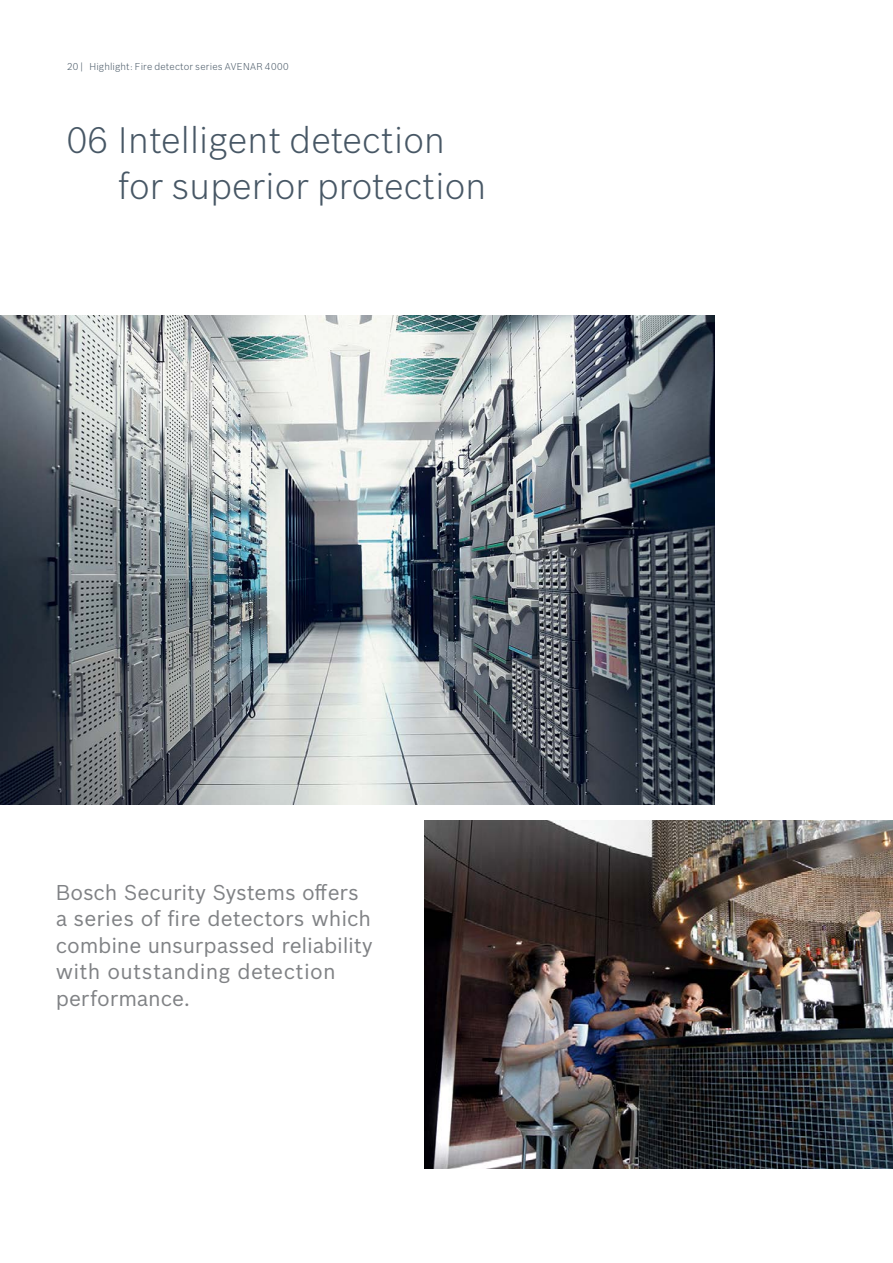
<style>
.page{position:relative;width:893px;height:1263px;background:#fff}
.page>*{position:absolute;margin:0;border:0;box-sizing:border-box;transform-origin:0 0}
.t1{font:300 36px/45.3px "Bosch Sans";letter-spacing:.005em;color:#475765}
.t2{font:21px/26.4px "Bosch Sans";color:#808285}
.t3{font:300 9.75px "Bosch Sans";letter-spacing:.02em;color:#475765}
</style>
<div class="page">
<img style="left:424px;top:821px;width:469px;height:347px">
<img style="left:0;top:316px;width:714px;height:488px">
<p class="t3" style="left:67px;top:60px;width:223px">20 | Highlight: Fire detector series AVENAR 4000</p>
<h1 class="t1" style="left:118px;top:116px;width:370px;text-indent:-51px">06 Intelligent detection for superior protection</h1>
<p class="t2" style="left:56px;top:878px;width:318px">Bosch Security Systems offers a series of fire detectors which combine unsurpassed reliability with outstanding detection performance.</p>
</div>
